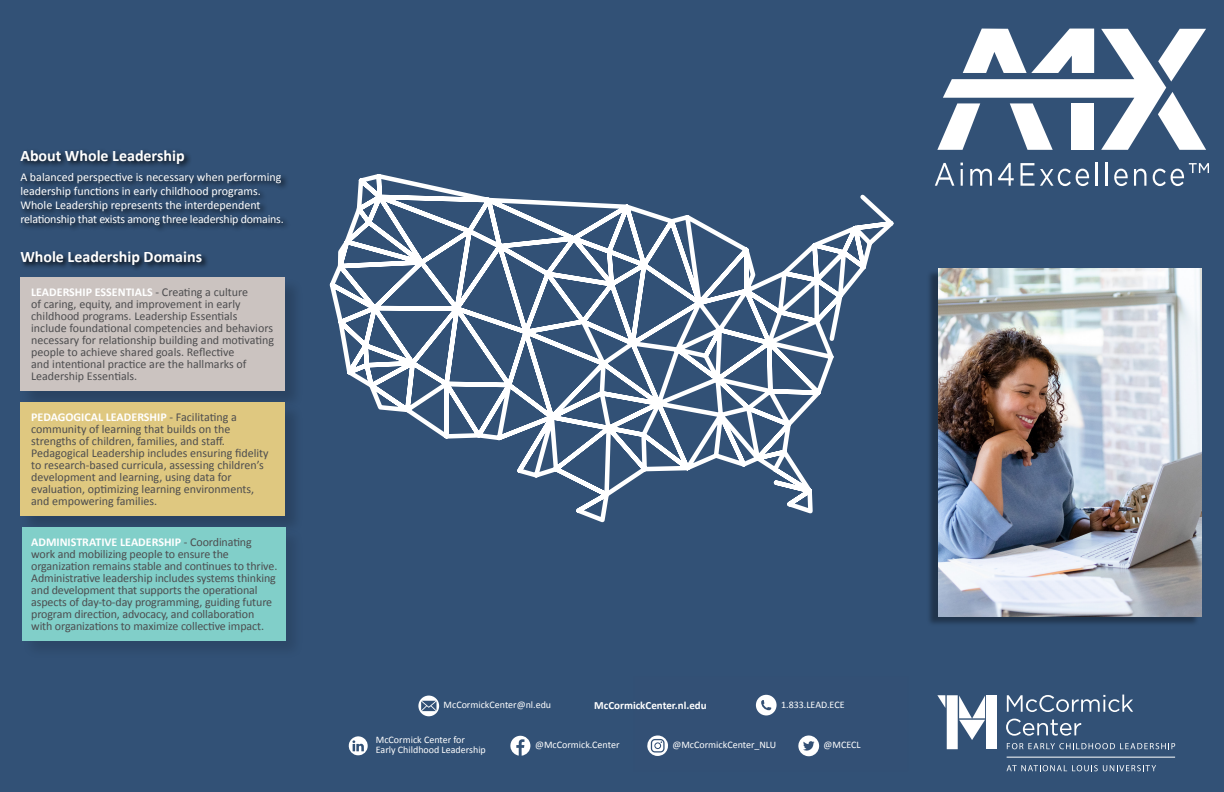
<style>
.page{position:relative;width:1224px;height:792px;background:#325176}
.page>*{position:absolute;margin:0;border:0;box-sizing:border-box;transform-origin:0 0}
.t1{font:700 16px "Calibri";color:#fff}
.t2{font:12px/12px "Calibri";color:#4d4d4f}
.t3{font:12px/14px "Calibri";color:#fff}
.t4{font:700 11px "Calibri";color:#fff}
.t5{font:10px/10px "Calibri";color:#fff}
.s1{font-weight:700;color:#fff}
</style>
<div class="page">
<div style="left:19px;top:148px;width:272px;height:85px;background:#000;opacity:.9"></div>
<div style="left:20px;top:250px;width:189px;height:22px;background:#000;opacity:.92"></div>
<div style="left:20px;top:277px;width:285px;height:133px;background:#000;opacity:.23"></div>
<div style="left:20px;top:277px;width:265px;height:114px;background:#cbc3c0"></div>
<div style="left:20px;top:402px;width:285px;height:133px;background:#000;opacity:.23"></div>
<div style="left:20px;top:402px;width:265px;height:114px;background:#dfc880"></div>
<div style="left:22px;top:527px;width:282px;height:133px;background:#2f4c6f"></div>
<div style="left:22px;top:527px;width:263px;height:114px;background:#81cfc9"></div>
<svg style="left:325px;top:170px;width:580px;height:356px"></svg>
<svg style="left:418px;top:696px;width:21px;height:20px"></svg>
<svg style="left:348px;top:736px;width:21px;height:20px"></svg>
<svg style="left:510px;top:736px;width:21px;height:20px"></svg>
<div style="left:633px;top:676px;width:276px;height:96px;background:#335075"></div>
<svg style="left:798px;top:736px;width:21px;height:20px"></svg>
<svg style="left:756px;top:695px;width:21px;height:21px"></svg>
<svg style="left:647px;top:736px;width:21px;height:20px"></svg>
<svg style="left:935px;top:163px;width:19px;height:23px"></svg>
<svg style="left:961px;top:163px;width:2px;height:23px"></svg>
<svg style="left:970px;top:169px;width:22px;height:17px"></svg>
<svg style="left:998px;top:163px;width:16px;height:23px"></svg>
<svg style="left:1021px;top:163px;width:68px;height:23px;background:#617995"></svg>
<hr style="left:1096px;top:162px;width:2px;height:24px;background:#fff">
<hr style="left:1105px;top:162px;width:3px;height:24px;background:#fff">
<svg style="left:1114px;top:169px;width:14px;height:17px"></svg>
<svg style="left:1134px;top:169px;width:12px;height:17px"></svg>
<svg style="left:1153px;top:163px;width:56px;height:23px"></svg>
<svg style="left:937px;top:29px;width:269px;height:121px"></svg>
<svg style="left:1007px;top:695px;width:126px;height:17px;background:#637b97"></svg>
<svg style="left:1006px;top:719px;width:75px;height:17px"></svg>
<svg style="left:1007px;top:743px;width:168px;height:6px"></svg>
<svg style="left:1007px;top:765px;width:149px;height:6px"></svg>
<hr style="left:1007px;top:757px;width:168px;height:1px;background:#fff">
<svg style="left:937px;top:695px;width:48px;height:54px"></svg>
<div style="left:986px;top:695px;width:11px;height:54px;background:#fff"></div>
<div style="left:926px;top:270px;width:274px;height:357px;background:#000;opacity:.35"></div>
<img style="left:938px;top:269px;width:264px;height:347px">
<h1 class="t1" style="left:20px;top:146px;width:166px">About Whole Leadership</h1>
<p class="t3" style="left:20px;top:170px;width:265px">A balanced perspective is necessary when performing leadership functions in early childhood programs.<br>Whole Leadership represents the interdependent relationship that exists among three leadership domains.</p>
<h1 class="t1" style="left:20px;top:247px;width:183px">Whole Leadership Domains</h1>
<p class="t2" style="left:31px;top:286px;width:244px"><span class="s1">LEADERSHIP ESSENTIALS</span> - Creating a culture<br>of caring, equity, and improvement in early childhood programs. Leadership Essentials include foundational competencies and behaviors necessary for relationship building and motivating people to achieve shared goals. Reflective<br>and intentional practice are the hallmarks of Leadership Essentials.</p>
<p class="t2" style="left:31px;top:411px;width:239px"><span class="s1">PEDAGOGICAL LEADERSHIP</span> - Facilitating a community of learning that builds on the strengths of children, families, and staff.<br>Pedagogical Leadership includes ensuring fidelity to research-based curricula, assessing children’s development and learning, using data for evaluation, optimizing learning environments, and empowering families.</p>
<p class="t2" style="left:31px;top:536px;width:248px"><span class="s1">ADMINISTRATIVE LEADERSHIP</span> - Coordinating work and mobilizing people to ensure the organization remains stable and continues to thrive.<br>Administrative leadership includes systems thinking and development that supports the operational aspects of day-to-day programming, guiding future program direction, advocacy, and collaboration with organizations to maximize collective impact.</p>
<p class="t5" style="left:444px;top:700px;width:109px">McCormickCenter@nl.edu</p>
<p class="t5" style="left:376px;top:735px;width:112px">McCormick Center for<br>Early Childhood Leadership</p>
<p class="t5" style="left:535px;top:740px;width:86px">@McCormick.Center</p>
<p class="t5" style="left:673px;top:740px;width:105px">@McCormickCenter_NLU</p>
<p class="t5" style="left:824px;top:740px;width:39px">@MCECL</p>
<p class="t4" style="left:594px;top:699px;width:114px">McCormickCenter.nl.edu</p>
<p class="t5" style="left:781px;top:700px;width:65px">1.833.LEAD.ECE</p>
</div>
